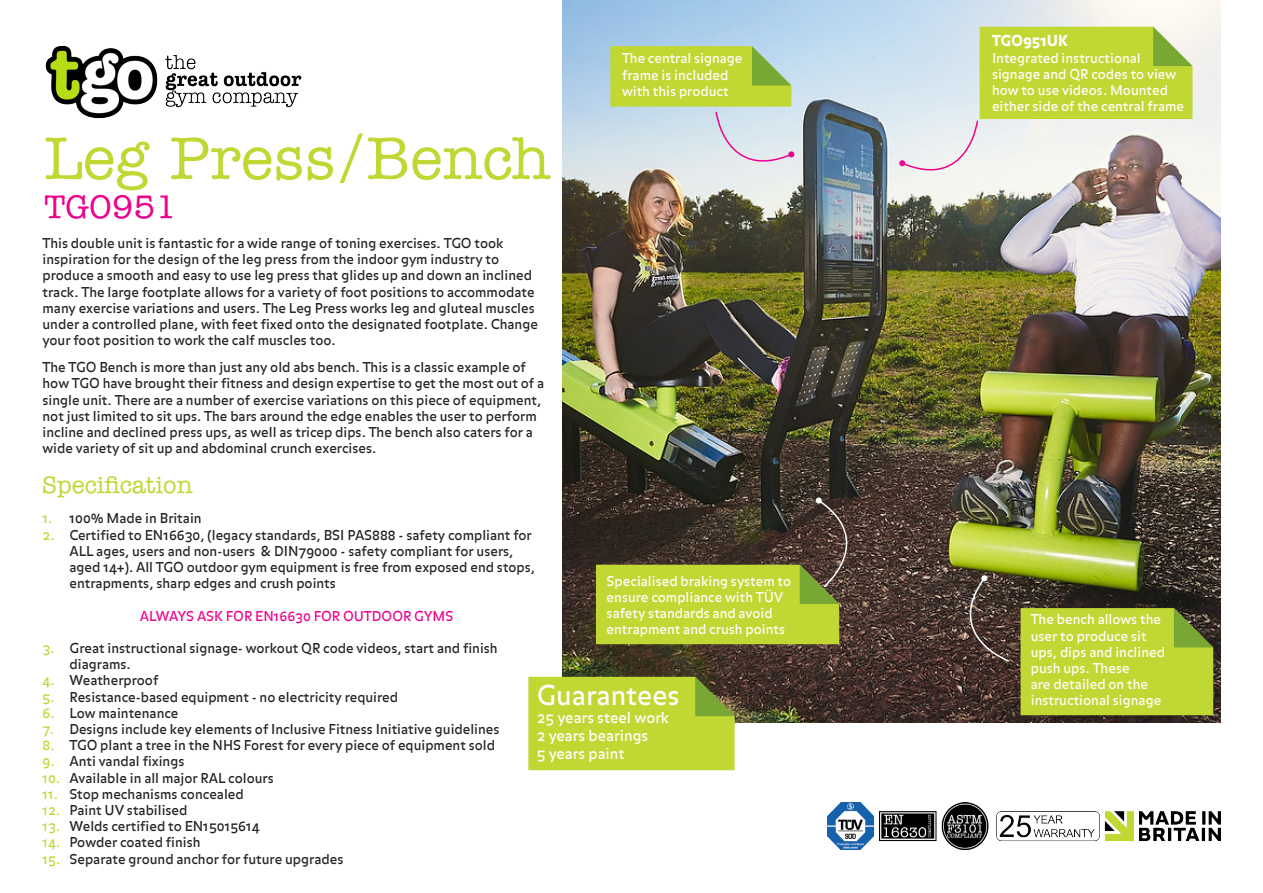
<style>
.page{position:relative;width:1263px;height:893px;background:#fff}
.page>*{position:absolute;margin:0;border:0;box-sizing:border-box;transform-origin:0 0}
.t1{font:500 60px "American Typewriter Std";color:#c1d733}
.t2{font:500 33px "American Typewriter Std";color:#ed028c}
.t3{font:27px "Balance OT";color:#fff}
.t4{font:500 24px "American Typewriter Std";color:#c1d733}
.t5{font:15px "Balance OT";color:#fff}
.t6{font:900 15px "Balance OT";color:#fff}
.t7{font:13.5px/16.2px "Balance OT";color:#231f20}
.t8{font:13.5px/16.2px "Balance OT";color:#fff}
.t9{font:13.5px "Balance OT";color:#ed028c}
.s1{color:#c1d733}
</style>
<div class="page">
<img style="left:996px;top:811px;width:224px;height:30px">
<img style="left:45px;top:45px;width:257px;height:74px">
<img style="left:828px;top:803px;width:161px;height:47px">
<img style="left:563px;top:0;width:657px;height:723px">
<svg style="left:528px;top:677px;width:207px;height:93px;background:#b9ce33"></svg>
<svg style="left:1020px;top:608px;width:193px;height:107px;background:#b8ce32"></svg>
<svg style="left:899px;top:27px;width:293px;height:164px"></svg>
<svg style="left:942px;top:576px;width:68px;height:86px;background:#504039"></svg>
<div style="left:981px;top:575px;width:7px;height:7px;background:#fff;border-radius:3px"></div>
<svg style="left:596px;top:498px;width:282px;height:146px;background:#7b7d30"></svg>
<div style="left:816px;top:497px;width:6px;height:7px;background:#fff;border-radius:50%"></div>
<svg style="left:610px;top:46px;width:185px;height:136px;background:#cada9e"></svg>
<p class="t1" style="left:44px;top:125px;width:508px">Leg Press/Bench</p>
<p class="t2" style="left:44px;top:189px;width:134px">TGO951</p>
<p class="t8" style="left:622px;top:51px;width:122px">The central signage frame is included with this product</p>
<p class="t7" style="left:43px;top:236px;width:497px">This double unit is fantastic for a wide range of toning exercises. TGO took inspiration for the design of the leg press from the indoor gym industry to produce a smooth and easy to use leg press that glides up and down an inclined track. The large footplate allows for a variety of foot positions to accommodate many exercise variations and users. The Leg Press works leg and gluteal muscles under a controlled plane, with feet fixed onto the designated footplate. Change your foot position to work the calf muscles too.</p>
<p class="t7" style="left:43px;top:360px;width:503px">The TGO Bench is more than just any old abs bench. This is a classic example of how TGO have brought their fitness and design expertise to get the most out of a single unit. There are a number of exercise variations on this piece of equipment, not just limited to sit ups. The bars around the edge enables the user to perform incline and declined press ups, as well as tricep dips. The bench also caters for a wide variety of sit up and abdominal crunch exercises.</p>
<p class="t4" style="left:43px;top:471px;width:151px">Specification</p>
<p class="t7" style="left:43px;top:511px;width:161px"><span class="s1">1.</span> 100% Made in Britain</p>
<p class="t7" style="left:70px;top:527px;width:467px;text-indent:-27px"><span class="s1">2.</span> Certified to EN16630, (legacy standards, BSI PAS888 - safety compliant for ALL ages, users and non-users &amp; DIN79000 - safety compliant for users, aged 14+). All TGO outdoor gym equipment is free from exposed end stops, entrapments, sharp edges and crush points</p>
<p class="t9" style="left:140px;top:608px;width:315px">ALWAYS ASK FOR EN16630 FOR OUTDOOR GYMS</p>
<p class="t7" style="left:70px;top:641px;width:430px;text-indent:-27px"><span class="s1">3.</span> Great instructional signage- workout QR code videos, start and finish diagrams.</p>
<p class="t7" style="left:43px;top:673px;width:117px"><span class="s1">4.</span> Weatherproof</p>
<p class="t7" style="left:43px;top:689px;width:357px"><span class="s1">5.</span> Resistance-based equipment - no electricity required</p>
<p class="t7" style="left:43px;top:706px;width:138px"><span class="s1">6.</span> Low maintenance</p>
<p class="t7" style="left:43px;top:722px;width:459px"><span class="s1">7.</span> Designs include key elements of Inclusive Fitness Initiative guidelines</p>
<p class="t7" style="left:43px;top:738px;width:454px"><span class="s1">8.</span> TGO plant a tree in the NHS Forest for every piece of equipment sold</p>
<p class="t7" style="left:43px;top:754px;width:143px"><span class="s1">9.</span> Anti vandal fixings</p>
<p class="t7" style="left:43px;top:770px;width:233px"><span class="s1">10.</span> Available in all major RAL colours</p>
<p class="t7" style="left:43px;top:787px;width:203px"><span class="s1">11.</span> Stop mechanisms concealed</p>
<p class="t7" style="left:43px;top:803px;width:147px"><span class="s1">12.</span> Paint UV stabilised</p>
<p class="t7" style="left:43px;top:819px;width:219px"><span class="s1">13.</span> Welds certified to EN15015614</p>
<p class="t7" style="left:43px;top:835px;width:160px"><span class="s1">14.</span> Powder coated finish</p>
<p class="t7" style="left:43px;top:851px;width:302px"><span class="s1">15.</span> Separate ground anchor for future upgrades</p>
<p class="t8" style="left:607px;top:573px;width:186px">Specialised braking system to ensure compliance with TÜV safety standards and avoid entrapment and crush points</p>
<p class="t3" style="left:537px;top:680px;width:144px">Guarantees</p>
<p class="t5" style="left:537px;top:709px;width:134px">25 years steel work</p>
<p class="t5" style="left:537px;top:727px;width:113px">2 years bearings</p>
<p class="t5" style="left:537px;top:745px;width:89px">5 years paint</p>
<p class="t6" style="left:992px;top:32px;width:77px">TGO951UK</p>
<p class="t8" style="left:992px;top:50px;width:194px">Integrated instructional signage and QR codes to view how to use videos. Mounted either side of the central frame</p>
<p class="t8" style="left:1031px;top:612px;width:136px">The bench allows the user to produce sit ups, dips and inclined push ups. These<br>are detailed on the instructional signage</p>
</div>
